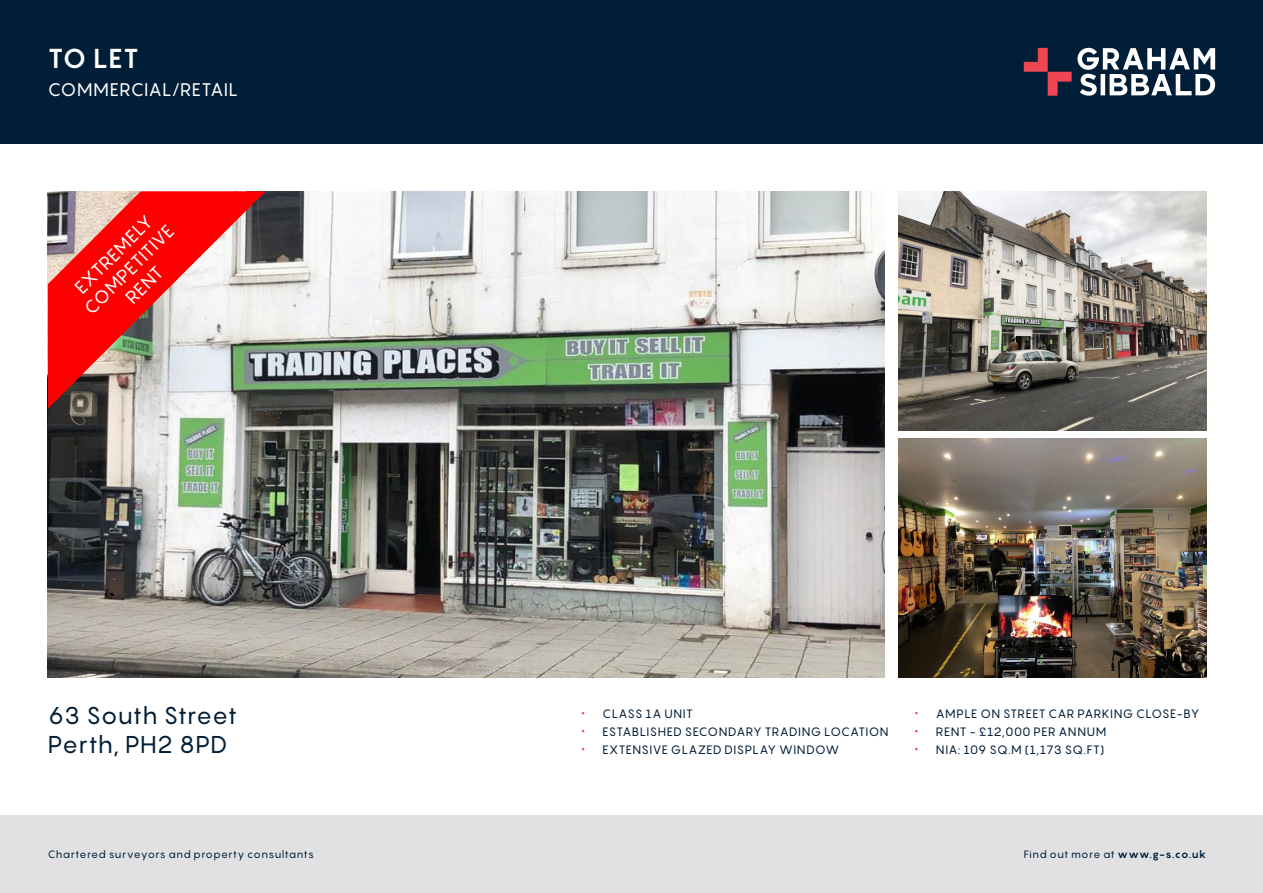
<style>
.page{position:relative;width:1263px;height:893px;background:#fff}
.page>*{position:absolute;margin:0;border:0;box-sizing:border-box;transform-origin:0 0}
._1_To_Let_For_Sale{font:700 27px "Pangram";color:#fff}
._3_address{font:24px "Pangram";letter-spacing:.005em;color:#001e37}
._2_prop_type{font:18px/21.6px "Pangram";letter-spacing:.02em;color:#fff;text-align:center}
._4_Bullets{font:12px "Pangram";letter-spacing:.035em;color:#001e37}
._4_Bullets-2{font:12px "Pangram";letter-spacing:.015em;color:#001e37}
.t1{font:10.5px "Pangram";letter-spacing:.04em;color:#001e37}
.s1{font-size:16.5px;color:#ef4654}
.s2{font-weight:700}
</style>
<div class="page">
<img style="left:48px;top:191px;width:836px;height:487px">
<img style="left:899px;top:191px;width:307px;height:239px">
<img style="left:899px;top:439px;width:307px;height:239px">
<div style="left:0;top:815px;width:1263px;height:78px;background:#e1e1e3"></div>
<div style="left:0;top:0;width:1263px;height:144px;background:#001e37"></div>
<svg style="left:1077px;top:48px;width:138px;height:48px"></svg>
<svg style="left:1024px;top:48px;width:47px;height:48px"></svg>
<svg style="left:47px;top:191px;width:219px;height:219px;background:#d66f6c"></svg>
<p class="_1_To_Let_For_Sale" style="left:48px;top:41px;width:92px">TO LET</p>
<p class="_2_prop_type" style="left:48px;top:78px;width:192px">COMMERCIAL/RETAIL</p>
<p class="_2_prop_type" style="left:64px;top:288px;width:119px;rotate:-45deg">EXTREMELY<br>COMPETITIVE<br>RENT</p>
<p class="_3_address" style="left:48px;top:700px;width:191px">63 South Street</p>
<p class="_3_address" style="left:48px;top:729px;width:181px">Perth, PH2 8PD</p>
<p class="_4_Bullets" style="left:581px;top:706px;width:113px"><span class="s1">•</span> CLASS 1A UNIT</p>
<p class="_4_Bullets" style="left:581px;top:724px;width:309px"><span class="s1">•</span> ESTABLISHED SECONDARY TRADING LOCATION</p>
<p class="_4_Bullets" style="left:581px;top:742px;width:259px"><span class="s1">•</span> EXTENSIVE GLAZED DISPLAY WINDOW</p>
<p class="_4_Bullets" style="left:915px;top:706px;width:286px"><span class="s1">•</span> AMPLE ON STREET CAR PARKING CLOSE-BY</p>
<p class="_4_Bullets" style="left:915px;top:724px;width:193px"><span class="s1">•</span> RENT - £12,000 PER ANNUM</p>
<p class="_4_Bullets-2" style="left:915px;top:742px;width:191px"><span class="s1">•</span> NIA: 109 SQ.M (1,173 SQ.FT)</p>
<p class="t1" style="left:48px;top:848px;width:268px">Chartered surveyors and property consultants</p>
<p class="t1" style="left:1024px;top:848px;width:184px">Find out more at <span class="s2">www.g-s.co.uk</span></p>
</div>
